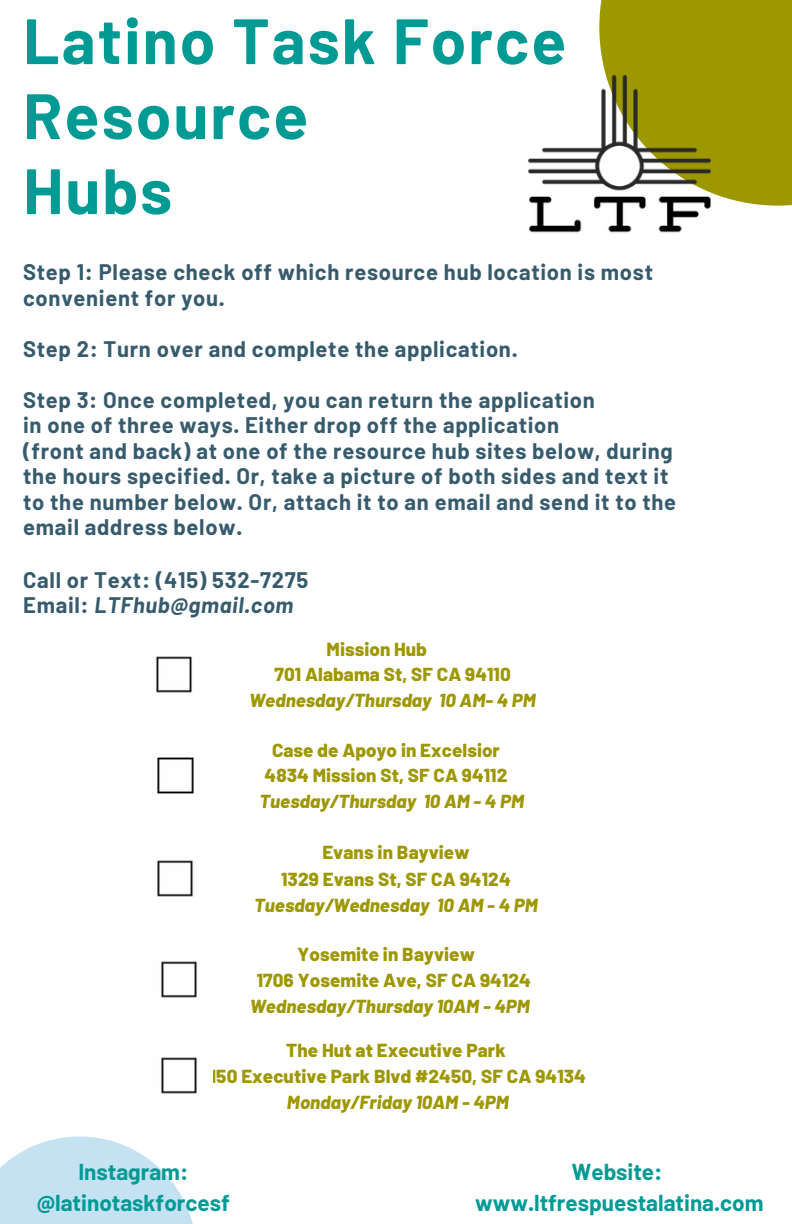
<style>
.page{position:relative;width:792px;height:1224px;background:#fff}
.page>*{position:absolute;margin:0;border:0;box-sizing:border-box;transform-origin:0 0}
.t1{font:700 64px/75px "Barlow";letter-spacing:.03em;color:#009a94}
.t2{font:700 22.4px/31.6px "Barlow";color:#009a94;text-align:center}
.t3{font:700 22px/25.6px "Barlow";letter-spacing:.03em;color:#365b6d}
.t4{font:800 18.8px/26px "Barlow";letter-spacing:.005em;color:#9d9700;text-align:center}
.t5{font:italic 800 18.8px "Barlow";letter-spacing:.005em;color:#9d9700}
.s1{font-style:italic}
</style>
<div class="page">
<svg style="left:0;top:1136px;width:193px;height:88px"></svg>
<div style="left:599px;top:0;width:193px;height:206px;background:#9d9700"></div>
<img style="left:528px;top:57px;width:200px;height:176px">
<img style="left:157px;top:757px;width:37px;height:36px">
<img style="left:156px;top:657px;width:36px;height:36px">
<img style="left:161px;top:1058px;width:36px;height:36px">
<img style="left:157px;top:860px;width:36px;height:36px">
<img style="left:161px;top:961px;width:36px;height:36px">
<h1 class="t1" style="left:23px;top:1px;width:545px">Latino Task Force<br>Resource<br>Hubs</h1>
<p class="t3" style="left:23px;top:259px;width:631px">Step 1: Please check off which resource hub location is most convenient for you.</p>
<p class="t3" style="left:23px;top:335px;width:496px">Step 2: Turn over and complete the application.</p>
<p class="t3" style="left:23px;top:386px;width:655px">Step 3: Once completed, you can return the application<br>in one of three ways. Either drop off the application<br>(front and back) at one of the resource hub sites below, during the hours specified. Or, take a picture of both sides and text it to the number below. Or, attach it to an email and send it to the email address below.</p>
<p class="t3" style="left:23px;top:566px;width:287px">Call or Text: (415) 532-7275<br>Email: <span class="s1">LTFhub@gmail.com</span></p>
<p class="t4" style="left:275px;top:636px;width:238px;text-align:left;text-indent:52px">Mission Hub<br>701 Alabama St, SF CA 94110</p>
<p class="t5" style="left:250px;top:688px;width:288px">Wednesday/Thursday 10 AM- 4 PM</p>
<p class="t4" style="left:265px;top:737px;width:244px">Case de Apoyo in Excelsior<br>4834 Mission St, SF CA 94112</p>
<p class="t5" style="left:259px;top:789px;width:266px">Tuesday/Thursday 10 AM - 4 PM</p>
<p class="t4" style="left:281px;top:839px;width:231px">Evans in Bayview<br>1329 Evans St, SF CA 94124</p>
<p class="t5" style="left:254px;top:893px;width:285px">Tuesday/Wednesday 10 AM - 4 PM</p>
<p class="t4" style="left:257px;top:940px;width:276px;text-align:left;text-indent:41px">Yosemite in Bayview<br>1706 Yosemite Ave, SF CA 94124</p>
<p class="t5" style="left:250px;top:994px;width:281px">Wednesday/Thursday 10AM - 4PM</p>
<p class="t4" style="left:210px;top:1037px;width:378px">The Hut at Executive Park<br>150 Executive Park Blvd #2450, SF CA 94134</p>
<p class="t5" style="left:287px;top:1091px;width:223px">Monday/Friday 10AM - 4PM</p>
<p class="t2" style="left:37px;top:1155px;width:195px">Instagram: @latinotaskforcesf</p>
<p class="t2" style="left:475px;top:1155px;width:290px">Website: www.ltfrespuestalatina.com</p>
</div>
